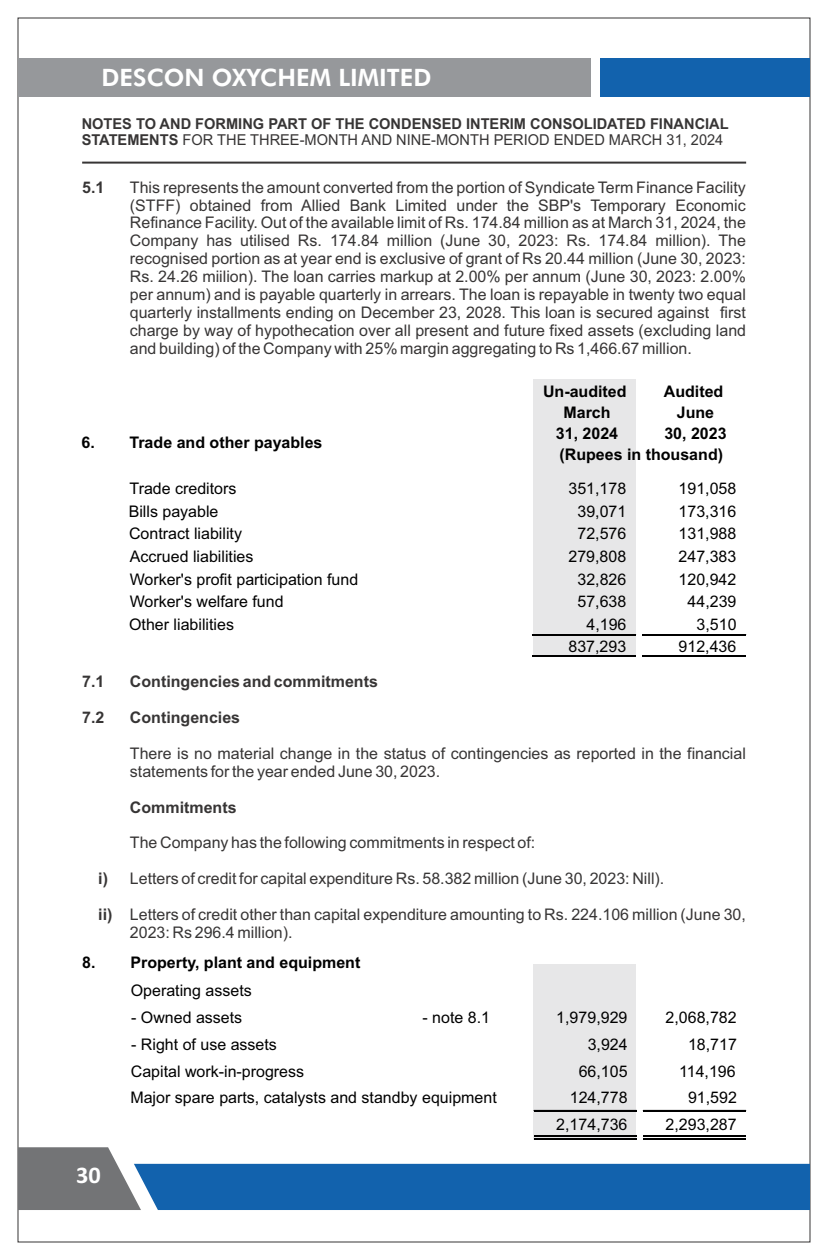
<style>
.page{position:relative;width:828px;height:1260px;background:#fff}
.page>*{position:absolute;margin:0;border:0;box-sizing:border-box;transform-origin:0 0}
.t1{font:800 24px "Futura BT";color:#fff}
.t2{font:700 24px "Calibri";color:#fff}
.t3{font:16px/17.8px "Arial";color:#373535}
.t4{font:16px/22.6px "Arial";color:#000}
.t5{font:700 16px/21px "Arial";color:#000;text-align:right}
.t6{font:700 16px "Arial";color:#373535}
.t7{font:700 15px/16.8px "Arial";color:#373535}
.s1{font-weight:400}
</style>
<div class="page">
<svg style="left:18px;top:1147px;width:792px;height:63px"></svg>
<div style="left:18px;top:58px;width:572px;height:39px;background:#96989b"></div>
<div style="left:601px;top:58px;width:209px;height:39px;background:#1262ad"></div>
<div style="left:533px;top:379px;width:102px;height:277px;background:#e7e7e8"></div>
<div style="left:533px;top:965px;width:102px;height:175px;background:#e7e7e8"></div>
<hr style="left:532px;top:635px;width:104px;height:1px;background:#000">
<hr style="left:532px;top:656px;width:104px;height:1px;background:#000">
<hr style="left:532px;top:634px;width:104px;height:1px;background:#000">
<hr style="left:642px;top:635px;width:104px;height:1px;background:#000">
<hr style="left:642px;top:656px;width:104px;height:1px;background:#000">
<hr style="left:642px;top:634px;width:104px;height:1px;background:#000">
<hr style="left:534px;top:1110px;width:103px;height:2px;background:#000">
<hr style="left:534px;top:1136px;width:103px;height:1px;background:#000">
<hr style="left:534px;top:1139px;width:103px;height:1px;background:#000">
<hr style="left:643px;top:1110px;width:103px;height:2px;background:#000">
<hr style="left:643px;top:1136px;width:103px;height:1px;background:#000">
<hr style="left:643px;top:1139px;width:103px;height:1px;background:#000">
<hr style="left:82px;top:162px;width:664px;height:2px;background:#373535">
<h1 class="t1" style="left:101px;top:67px;width:332px">DESCON OXYCHEM LIMITED</h1>
<p class="t7" style="left:82px;top:116px;width:649px">NOTES TO AND FORMING PART OF THE CONDENSED INTERIM CONSOLIDATED FINANCIAL<br>STATEMENTS <span class="s1">FOR THE THREE-MONTH AND NINE-MONTH PERIOD ENDED MARCH 31, 2024</span></p>
<p class="t6" style="left:82px;top:181px;width:24px">5.1</p>
<p class="t3" style="left:130px;top:180px;width:618px;text-align:justify">This represents the amount converted from the portion of Syndicate Term Finance Facility (STFF) obtained from Allied Bank Limited under the SBP's Temporary Economic Refinance Facility. Out of the available limit of Rs. 174.84 million as at March 31, 2024, the Company has utilised Rs. 174.84 million (June 30, 2023: Rs. 174.84 million). The recognised portion as at year end is exclusive of grant of Rs 20.44 million (June 30, 2023:<br>Rs. 24.26 miilion). The loan carries markup at 2.00% per annum (June 30, 2023: 2.00% per annum) and is payable quarterly in arrears. The loan is repayable in twenty two equal quarterly installments ending on December 23, 2028. This loan is secured against first charge by way of hypothecation over all present and future fixed assets (excluding land and building) of the Company with 25% margin aggregating to Rs 1,466.67 million.</p>
<p class="t5" style="left:81px;top:434px;width:243px">6. Trade and other payables</p>
<p class="t4" style="left:129px;top:479px;width:231px">Trade creditors<br>Bills payable<br>Contract liability<br>Accrued liabilities<br>Worker's profit participation fund<br>Worker's welfare fund<br>Other liabilities</p>
<p class="t5" style="left:543px;top:382px;width:85px">Un-audited</p>
<p class="t5" style="left:664px;top:382px;width:61px">Audited</p>
<p class="t5" style="left:564px;top:403px;width:49px">March</p>
<p class="t5" style="left:677px;top:403px;width:39px">June</p>
<p class="t5" style="left:556px;top:424px;width:64px">31, 2024</p>
<p class="t5" style="left:560px;top:424px;width:169px">30, 2023<br>(Rupees in thousand)</p>
<p class="t4" style="left:569px;top:479px;width:59px">351,178</p>
<p class="t4" style="left:679px;top:479px;width:59px">191,058</p>
<p class="t4" style="left:578px;top:501px;width:50px">39,071</p>
<p class="t4" style="left:679px;top:501px;width:59px">173,316</p>
<p class="t4" style="left:578px;top:524px;width:50px">72,576</p>
<p class="t4" style="left:679px;top:524px;width:59px">131,988</p>
<p class="t4" style="left:569px;top:547px;width:59px">279,808</p>
<p class="t4" style="left:679px;top:547px;width:59px">247,383</p>
<p class="t4" style="left:578px;top:569px;width:50px">32,826</p>
<p class="t4" style="left:679px;top:569px;width:59px">120,942</p>
<p class="t4" style="left:578px;top:592px;width:50px">57,638</p>
<p class="t4" style="left:688px;top:592px;width:50px">44,239</p>
<p class="t4" style="left:587px;top:614px;width:42px">4,196</p>
<p class="t4" style="left:697px;top:614px;width:42px">3,510</p>
<p class="t4" style="left:569px;top:637px;width:59px">837,293</p>
<p class="t4" style="left:679px;top:637px;width:59px">912,436</p>
<p class="t6" style="left:82px;top:676px;width:24px">7.1</p>
<p class="t6" style="left:82px;top:712px;width:24px">7.2</p>
<p class="t6" style="left:98px;top:872px;width:11px">i)</p>
<p class="t6" style="left:98px;top:908px;width:16px">ii)</p>
<p class="t6" style="left:130px;top:676px;width:250px">Contingencies and commitments</p>
<p class="t6" style="left:130px;top:712px;width:112px">Contingencies</p>
<p class="t3" style="left:130px;top:746px;width:618px">There is no material change in the status of contingencies as reported in the financial statements for the year ended June 30, 2023.</p>
<p class="t6" style="left:130px;top:801px;width:108px">Commitments</p>
<p class="t3" style="left:130px;top:835px;width:407px">The Company has the following commitments in respect of:</p>
<p class="t3" style="left:130px;top:871px;width:536px">Letters of credit for capital expenditure Rs. 58.382 million (June 30, 2023: Nill).</p>
<p class="t3" style="left:130px;top:907px;width:618px">Letters of credit other than capital expenditure amounting to Rs. 224.106 million (June 30,<br>2023: Rs 296.4 million).</p>
<p class="t5" style="left:82px;top:954px;width:280px">8. Property, plant and equipment</p>
<p class="t4" style="left:131px;top:981px;width:122px">Operating assets</p>
<p class="t4" style="left:131px;top:1008px;width:113px">- Owned assets</p>
<p class="t4" style="left:130px;top:1032px;width:368px;line-height:26.8px">- Right of use assets<br>Capital work-in-progress<br>Major spare parts, catalysts and standby equipment</p>
<p class="t4" style="left:422px;top:1008px;width:69px">- note 8.1</p>
<p class="t4" style="left:556px;top:1008px;width:73px">1,979,929</p>
<p class="t4" style="left:666px;top:1008px;width:73px">2,068,782</p>
<p class="t4" style="left:588px;top:1034px;width:42px">3,924</p>
<p class="t4" style="left:688px;top:1034px;width:50px">18,717</p>
<p class="t4" style="left:579px;top:1061px;width:50px">66,105</p>
<p class="t4" style="left:679px;top:1061px;width:58px">114,196</p>
<p class="t4" style="left:570px;top:1088px;width:59px">124,778</p>
<p class="t4" style="left:688px;top:1088px;width:50px">91,592</p>
<p class="t4" style="left:556px;top:1115px;width:73px">2,174,736</p>
<p class="t4" style="left:666px;top:1115px;width:73px">2,293,287</p>
<h1 class="t2" style="left:76px;top:1165px;width:26px">30</h1>
</div>
